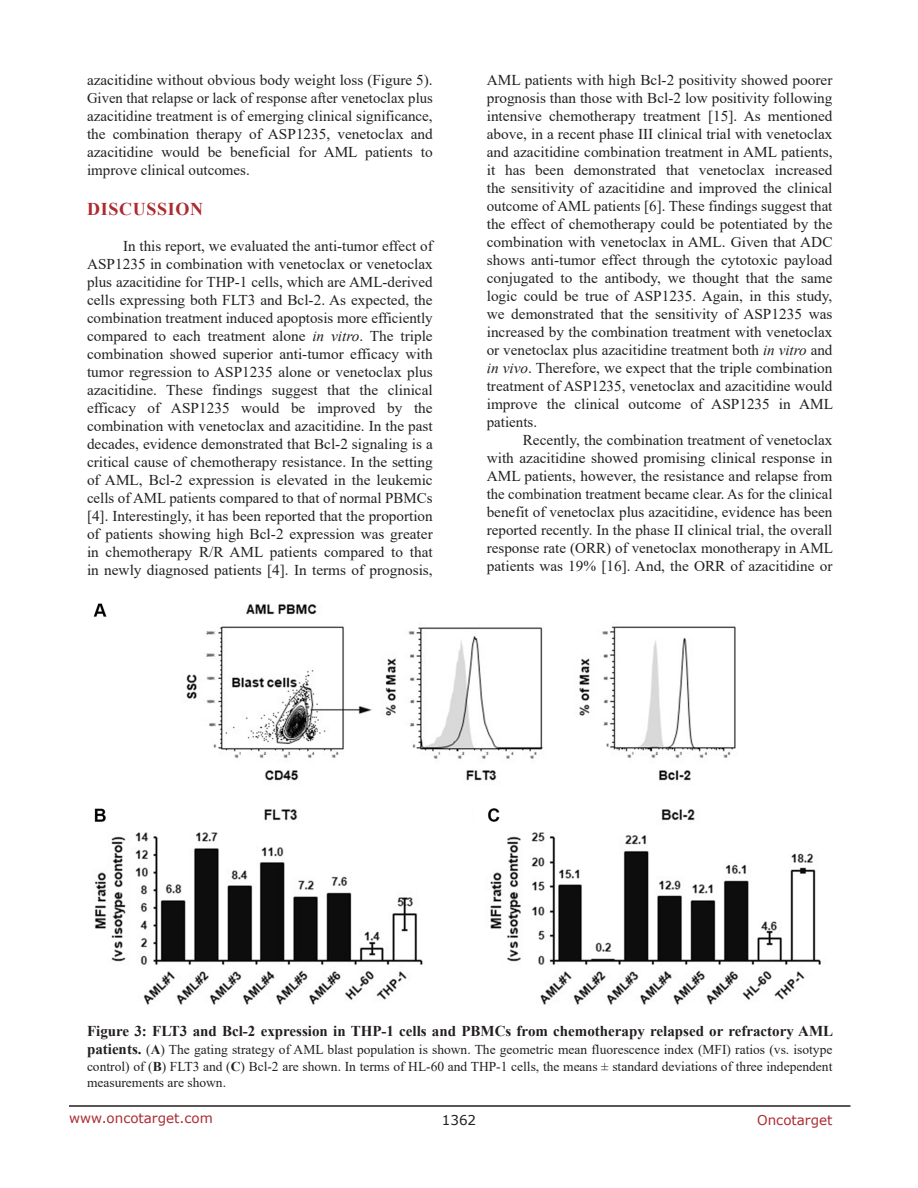
<style>
.page{position:relative;width:918px;height:1188px;background:#fff}
.page>*{position:absolute;margin:0;border:0;box-sizing:border-box;transform-origin:0 0}
.Heading{font:700 18px "Times New Roman";letter-spacing:.035em;color:#ac2b31}
.BodyText{font:15px/18px "Times New Roman";color:#231f20;text-align:justify}
.FigureText{font:700 15px "Times New Roman";color:#231f20}
.FigureText-2{font:13.5px/16.2px "Times New Roman";color:#231f20;text-align:justify}
.t1{font:13.5px "Verdana";color:#ac2b31}
.t2{font:13.5px "Verdana";color:#231f20}
.s1{font-style:italic}
.s2{font-weight:700;font-size:15px}
.s3{font-weight:700}
</style>
<div class="page">
<hr style="left:69px;top:1105px;width:781px;height:2px;background:#231f20">
<img style="left:93px;top:603px;width:728px;height:402px">
<p class="BodyText" style="left:87px;top:71px;width:347px">azacitidine without obvious body weight loss (Figure 5).<br>Given that relapse or lack of response after venetoclax plus azacitidine treatment is of emerging clinical significance, the combination therapy of ASP1235, venetoclax and azacitidine would be beneficial for AML patients to improve clinical outcomes.</p>
<p class="Heading" style="left:87px;top:196px;width:117px">DISCUSSION</p>
<p class="BodyText" style="left:87px;top:237px;width:347px;text-indent:36px">In this report, we evaluated the anti-tumor effect of ASP1235 in combination with venetoclax or venetoclax plus azacitidine for THP-1 cells, which are AML-derived cells expressing both FLT3 and Bcl-2. As expected, the combination treatment induced apoptosis more efficiently compared to each treatment alone <span class="s1">in vitro</span>. The triple combination showed superior anti-tumor efficacy with tumor regression to ASP1235 alone or venetoclax plus azacitidine. These findings suggest that the clinical efficacy of ASP1235 would be improved by the combination with venetoclax and azacitidine. In the past decades, evidence demonstrated that Bcl-2 signaling is a critical cause of chemotherapy resistance. In the setting of AML, Bcl-2 expression is elevated in the leukemic cells of AML patients compared to that of normal PBMCs [4]. Interestingly, it has been reported that the proportion of patients showing high Bcl-2 expression was greater in chemotherapy R/R AML patients compared to that in newly diagnosed patients [4]. In terms of prognosis,</p>
<p class="BodyText" style="left:487px;top:71px;width:348px">AML patients with high Bcl-2 positivity showed poorer prognosis than those with Bcl-2 low positivity following intensive chemotherapy treatment [15]. As mentioned above, in a recent phase III clinical trial with venetoclax and azacitidine combination treatment in AML patients, it has been demonstrated that venetoclax increased the sensitivity of azacitidine and improved the clinical outcome of AML patients [6]. These findings suggest that the effect of chemotherapy could be potentiated by the combination with venetoclax in AML. Given that ADC shows anti-tumor effect through the cytotoxic payload conjugated to the antibody, we thought that the same logic could be true of ASP1235. Again, in this study, we demonstrated that the sensitivity of ASP1235 was increased by the combination treatment with venetoclax or venetoclax plus azacitidine treatment both <span class="s1">in vitro</span> and <span class="s1">in vivo</span>. Therefore, we expect that the triple combination treatment of ASP1235, venetoclax and azacitidine would improve the clinical outcome of ASP1235 in AML patients.</p>
<p class="BodyText" style="left:487px;top:431px;width:348px;text-indent:36px">Recently, the combination treatment of venetoclax with azacitidine showed promising clinical response in AML patients, however, the resistance and relapse from the combination treatment became clear. As for the clinical benefit of venetoclax plus azacitidine, evidence has been reported recently. In the phase II clinical trial, the overall response rate (ORR) of venetoclax monotherapy in AML patients was 19% [16]. And, the ORR of azacitidine or</p>
<p class="FigureText" style="left:87px;top:1020px;width:748px">Figure 3: FLT3 and Bcl-2 expression in THP-1 cells and PBMCs from chemotherapy relapsed or refractory AML</p>
<p class="FigureText-2" style="left:87px;top:1041px;width:747px"><span class="s2">patients.</span> (<span class="s3">A</span>) The gating strategy of AML blast population is shown. The geometric mean fluorescence index (MFI) ratios (vs. isotype control) of (<span class="s3">B</span>) FLT3 and (<span class="s3">C</span>) Bcl-2 are shown. In terms of HL-60 and THP-1 cells, the means ± standard deviations of three independent measurements are shown.</p>
<p class="t1" style="left:69px;top:1109px;width:145px">www.oncotarget.com</p>
<p class="t2" style="left:442px;top:1111px;width:36px">1362</p>
<p class="t1" style="left:757px;top:1111px;width:77px">Oncotarget</p>
</div>
